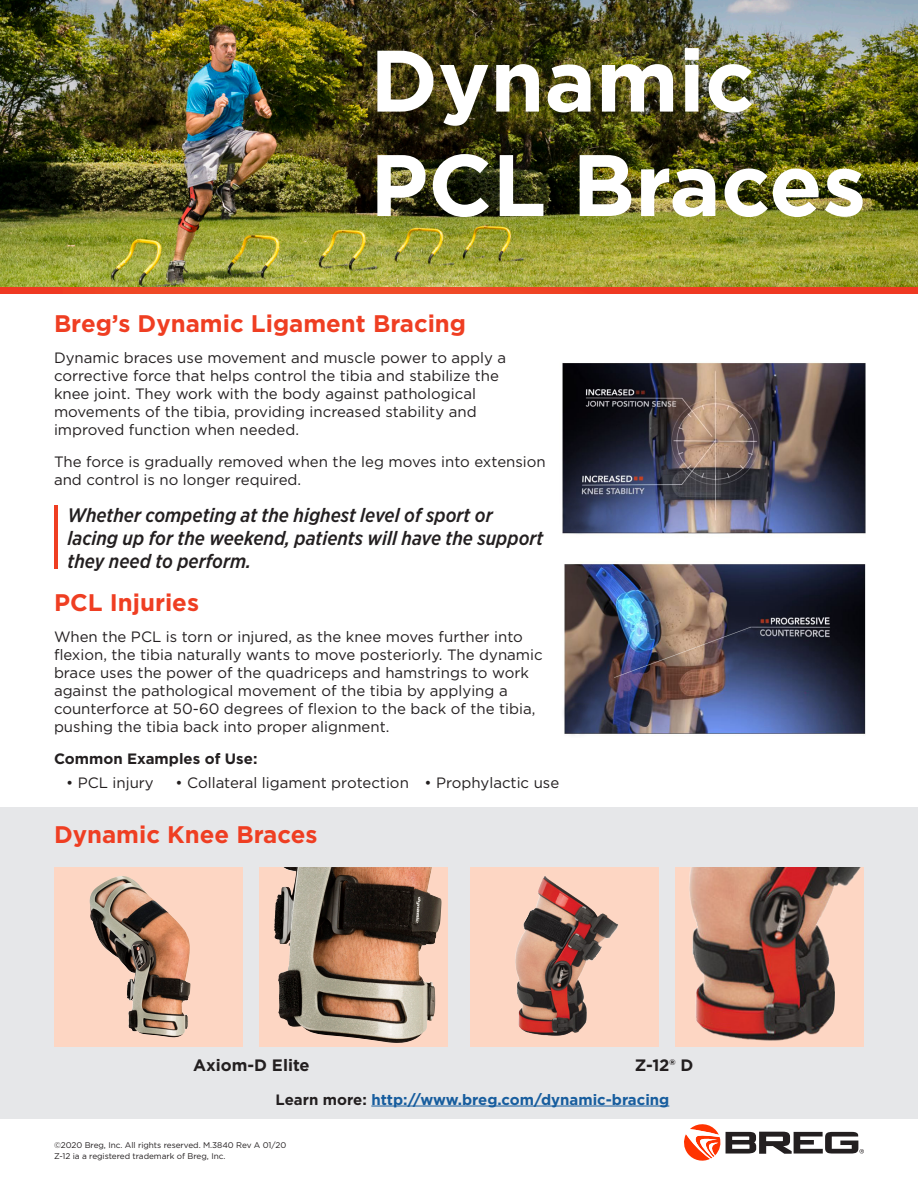
<style>
.page{position:relative;width:918px;height:1188px;background:#fff}
.page>*{position:absolute;margin:0;border:0;box-sizing:border-box;transform-origin:0 0}
.t1{font:700 87px/104.4px "Gotham";color:#fff}
.t2{font:700 24px "Gotham";color:#ef3e22}
.copy{font:italic 500 19.5px/23.4px "Gotham Narrow";color:#231f20}
.copy-2{font:700 16.5px "Gotham";color:#231f20}
.copy-3{font:15px/18px "Gotham";color:#231f20}
.tabs{font:15px "Gotham";color:#231f20}
.t3{font:700 15px "Gotham";color:#175d9e}
.copy-4{font:700 15px "Gotham";color:#231f20}
.t4{font:8.25px "Gotham";letter-spacing:-.005em;color:#231f20}
.s1{color:#231f20}
</style>
<div class="page">
<svg style="left:122px;top:287px;width:796px;height:7px;background:#ef4224"></svg>
<div style="left:0;top:807px;width:918px;height:311px;background:#e6e7e9"></div>
<img style="left:0;top:0;width:918px;height:287px">
<hr style="left:371px;top:1106px;width:298px;height:1px;background:#175d9e">
<svg style="left:684px;top:1124px;width:180px;height:37px"></svg>
<svg style="left:54px;top:867px;width:189px;height:179px;background:#e6beaa"></svg>
<img style="left:90px;top:876px;width:52px;height:158px">
<div style="left:259px;top:867px;width:189px;height:179px;background:#fdd6c3"></div>
<img style="left:274px;top:867px;width:161px;height:176px">
<div style="left:470px;top:867px;width:189px;height:179px;background:#fdd6c3"></div>
<img style="left:515px;top:876px;width:104px;height:160px">
<img style="left:675px;top:867px;width:189px;height:179px">
<img style="left:562px;top:362px;width:304px;height:173px">
<img style="left:563px;top:562px;width:303px;height:173px">
<hr style="left:54px;top:505px;width:4px;height:64px;background:#ef3e22">
<p class="t1" style="left:370px;top:28px;width:498px">Dynamic<br>PCL Braces</p>
<p class="t2" style="left:54px;top:307px;width:414px">Breg’s Dynamic Ligament Bracing</p>
<p class="copy-3" style="left:54px;top:348px;width:454px">Dynamic braces use movement and muscle power to apply a corrective force that helps control the tibia and stabilize the knee joint. They work with the body against pathological movements of the tibia, providing increased stability and improved function when needed.</p>
<p class="copy-3" style="left:54px;top:452px;width:493px">The force is gradually removed when the leg moves into extension and control is no longer required.</p>
<p class="copy" style="left:68px;top:503px;width:477px">Whether competing at the highest level of sport or lacing up for the weekend, patients will have the support they need to perform.</p>
<p class="t2" style="left:54px;top:586px;width:147px">PCL Injuries</p>
<p class="copy-3" style="left:54px;top:627px;width:490px">When the PCL is torn or injured, as the knee moves further into flexion, the tibia naturally wants to move posteriorly. The dynamic brace uses the power of the quadriceps and hamstrings to work against the pathological movement of the tibia by applying a counterforce at 50-60 degrees of flexion to the back of the tibia, pushing the tibia back into proper alignment.</p>
<p class="copy-4" style="left:54px;top:748px;width:205px">Common Examples of Use:</p>
<p class="tabs" style="left:66px;top:773px;width:89px">• PCL injury</p>
<p class="tabs" style="left:176px;top:773px;width:385px">• Collateral ligament protection • Prophylactic use</p>
<p class="t2" style="left:54px;top:819px;width:265px">Dynamic Knee Braces</p>
<p class="copy-2" style="left:193px;top:1054px;width:118px">Axiom-D Elite</p>
<p class="copy-2" style="left:635px;top:1054px;width:60px">Z-12® D</p>
<p class="t3" style="left:276px;top:1089px;width:395px"><span class="s1">Learn more:</span> http://www.breg.com/dynamic-bracing</p>
<p class="t4" style="left:54px;top:1140px;width:234px">©2020 Breg, Inc. All rights reserved. M.3840 Rev A 01/20</p>
<p class="t4" style="left:54px;top:1150px;width:173px">Z-12 ia a registered trademark of Breg, Inc.</p>
</div>
